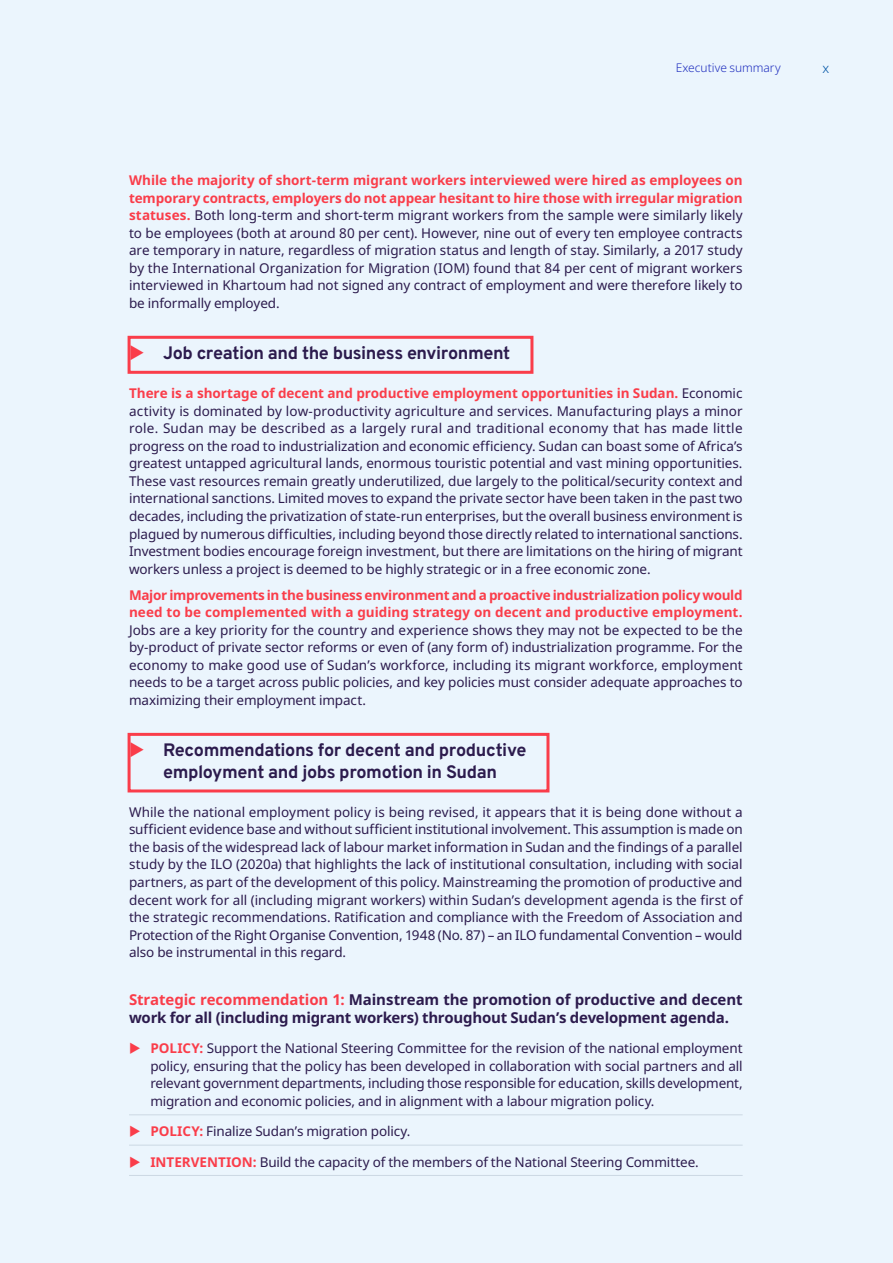
<style>
.page{position:relative;width:893px;height:1263px;background:#ebf5fd}
.page>*{position:absolute;margin:0;border:0;box-sizing:border-box;transform-origin:0 0}
.t1{font:700 18px/21.6px "Overpass";letter-spacing:-.02em;color:#2c1b4d}
.t2{font:700 15px/18px "Noto Sans";letter-spacing:-.01em;color:#2c1b4d}
.t3{font:13.5px/17.5px "Noto Sans";letter-spacing:-.01em;color:#2c1b4d;text-align:justify}
.t4{font:700 13.5px/17.5px "Noto Sans";letter-spacing:-.015em;color:#fa3d4a}
.t5{font:300 13.5px "Noto Sans";color:#0054a6}
.t6{font:300 12px "Noto Sans";letter-spacing:-.005em;color:#1e2dbe}
.s1{font-weight:700;color:#fa3d4a}
.s2{color:#fa3d4a}
</style>
<div class="page">
<div style="left:128px;top:336px;width:405px;height:38px;border:3px solid #fa3d4a"></div>
<div style="left:128px;top:733px;width:421px;height:59px;border:3px solid #fa3d4a"></div>
<hr style="left:129px;top:1114px;width:614px;height:1px;background:#ccd8e3">
<hr style="left:129px;top:1145px;width:614px;height:1px;background:#ccd8e3">
<hr style="left:129px;top:1175px;width:614px;height:1px;background:#ccd8e3">
<svg style="left:131px;top:345px;width:1px;height:15px"></svg>
<svg style="left:131px;top:742px;width:1px;height:15px"></svg>
<p class="t6" style="left:676px;top:60px;width:107px">Executive summary</p>
<p class="t5" style="left:822px;top:59px;width:8px">x</p>
<p class="t3" style="left:129px;top:172px;width:615px"><span class="s1">While the majority of short-term migrant workers interviewed were hired as employees on temporary contracts, employers do not appear hesitant to hire those with irregular migration statuses.</span> Both long-term and short-term migrant workers from the sample were similarly likely to be employees (both at around 80 per cent). However, nine out of every ten employee contracts are temporary in nature, regardless of migration status and length of stay. Similarly, a 2017 study by the International Organization for Migration (IOM) found that 84 per cent of migrant workers interviewed in Khartoum had not signed any contract of employment and were therefore likely to be informally employed.</p>
<h1 class="t1" style="left:163px;top:342px;width:349px">Job creation and the business environment</h1>
<p class="t3" style="left:129px;top:385px;width:615px"><span class="s1">There is a shortage of decent and productive employment opportunities in Sudan.</span> Economic activity is dominated by low-productivity agriculture and services. Manufacturing plays a minor role. Sudan may be described as a largely rural and traditional economy that has made little progress on the road to industrialization and economic efficiency. Sudan can boast some of Africa’s greatest untapped agricultural lands, enormous touristic potential and vast mining opportunities.<br>These vast resources remain greatly underutilized, due largely to the political/security context and international sanctions. Limited moves to expand the private sector have been taken in the past two decades, including the privatization of state-run enterprises, but the overall business environment is plagued by numerous difficulties, including beyond those directly related to international sanctions.<br>Investment bodies encourage foreign investment, but there are limitations on the hiring of migrant workers unless a project is deemed to be highly strategic or in a free economic zone.</p>
<p class="t4" style="left:129px;top:586px;width:615px">Major improvements in the business environment and a proactive industrialization policy would need to be complemented with a guiding strategy on decent and productive employment.</p>
<p class="t3" style="left:129px;top:621px;width:615px">Jobs are a key priority for the country and experience shows they may not be expected to be the by-product of private sector reforms or even of (any form of) industrialization programme. For the economy to make good use of Sudan’s workforce, including its migrant workforce, employment needs to be a target across public policies, and key policies must consider adequate approaches to maximizing their employment impact.</p>
<h1 class="t1" style="left:163px;top:739px;width:365px">Recommendations for decent and productive employment and jobs promotion in Sudan</h1>
<p class="t3" style="left:129px;top:803px;width:615px">While the national employment policy is being revised, it appears that it is being done without a sufficient evidence base and without sufficient institutional involvement. This assumption is made on the basis of the widespread lack of labour market information in Sudan and the findings of a parallel study by the ILO (2020a) that highlights the lack of institutional consultation, including with social partners, as part of the development of this policy. Mainstreaming the promotion of productive and decent work for all (including migrant workers) within Sudan’s development agenda is the first of the strategic recommendations. Ratification and compliance with the Freedom of Association and Protection of the Right Organise Convention, 1948 (No. 87) – an ILO fundamental Convention – would also be instrumental in this regard.</p>
<p class="t2" style="left:129px;top:991px;width:615px"><span class="s2">Strategic recommendation 1:</span> Mainstream the promotion of productive and decent work for all (including migrant workers) throughout Sudan’s development agenda.</p>
<p class="t3" style="left:150px;top:1040px;width:594px"><span class="s1">POLICY:</span> Support the National Steering Committee for the revision of the national employment policy, ensuring that the policy has been developed in collaboration with social partners and all relevant government departments, including those responsible for education, skills development, migration and economic policies, and in alignment with a labour migration policy.</p>
<p class="t3" style="left:150px;top:1123px;width:262px"><span class="s1">POLICY:</span> Finalize Sudan’s migration policy.</p>
<p class="t3" style="left:150px;top:1153px;width:550px"><span class="s1">INTERVENTION:</span> Build the capacity of the members of the National Steering Committee.</p>
</div>
